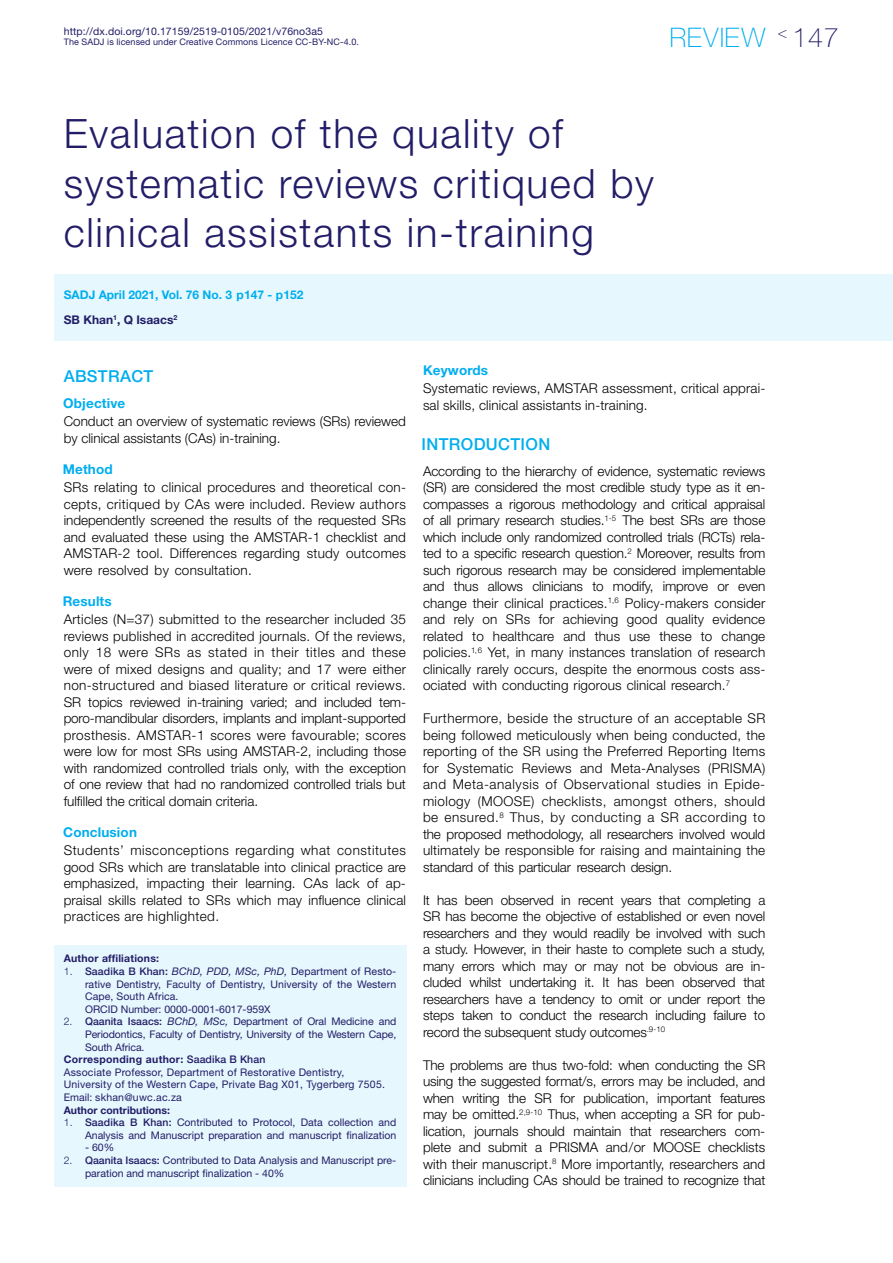
<style>
.page{position:relative;width:893px;height:1263px;background:#fff}
.page>*{position:absolute;margin:0;border:0;box-sizing:border-box;transform-origin:0 0}
.Title_RC_74_9{font:300 40.5px/49.5px "Helvetica Neue LT Std";letter-spacing:.04em;color:#221d67}
.t1{font:100 27px "Helvetica Neue LT Std";letter-spacing:.025em;color:#00aeef}
.Text_Header_RC_74_5{font:500 16.5px "Helvetica Neue LT Std";letter-spacing:.02em;color:#00aeef}
.Text_Body_RC_74_5{font:300 13.5px/16.5px "Helvetica Neue LT Std";color:#000;text-align:justify}
.Text_SubHeader_RC_74{font:700 13.5px "Helvetica Neue LT Std";letter-spacing:.01em;color:#00aeef}
.Article_JournalName{font:700 12px "Helvetica Neue LT Std";color:#00aeef}
.Article_AuthorName{font:700 12px "Helvetica Neue LT Std";color:#221d67}
.AuthorAffiliations_R{font:10.5px/12.6px "Helvetica Neue LT Std";color:#221d67;text-align:justify}
.AuthorAffiliations_R-2{font:10.5px "Helvetica Neue LT Std";letter-spacing:.02em;color:#221d67}
.AuthorAffiliations_R-3{font:700 10.5px "Helvetica Neue LT Std";letter-spacing:.02em;color:#221d67}
.Header_WebNumber{font:10.5px "Helvetica Neue LT Std";letter-spacing:.01em;color:#221d67}
.AuthorAffiliations_R-4{font:700 10.5px "Helvetica Neue LT Std";color:#221d67}
.Header_WebNumber-2{font:9px "Helvetica Neue LT Std";letter-spacing:.01em;color:#221d67}
.s1{color:#221d67}
.s2{font-weight:300}
.s3{font-weight:500}
.s4{font-style:italic}
</style>
<div class="page">
<div style="left:54px;top:945px;width:352px;height:241px;background:#e6f7fd"></div>
<div style="left:54px;top:274px;width:839px;height:66px;background:#e6f7fd"></div>
<p class="Header_WebNumber" style="left:64px;top:25px;width:261px">http://dx.doi.org/10.17159/2519-0105/2021/v76no3a5</p>
<p class="Header_WebNumber-2" style="left:64px;top:37px;width:297px">The SADJ is licensed under Creative Commons Licence CC-BY-NC-4.0.</p>
<h2 class="t1" style="left:670px;top:22px;width:171px">REVIEW <sup>&lt;</sup> <span class="s1">147</span></h2>
<p class="Title_RC_74_9" style="left:64px;top:108px;width:592px">Evaluation of the quality of systematic reviews critiqued by clinical assistants in-training</p>
<p class="Article_JournalName" style="left:64px;top:287px;width:241px">SADJ April 2021, Vol. 76 No. 3 p147 - p152</p>
<p class="Article_AuthorName" style="left:64px;top:312px;width:115px">SB Khan<sup>1</sup>, Q Isaacs<sup>2</sup></p>
<p class="Text_Header_RC_74_5" style="left:64px;top:366px;width:91px">ABSTRACT</p>
<p class="Text_SubHeader_RC_74" style="left:63px;top:395px;width:64px">Objective</p>
<p class="Text_Body_RC_74_5" style="left:64px;top:413px;width:344px">Conduct an overview of systematic reviews (SRs) reviewed by clinical assistants (CAs) in-training.</p>
<p class="Text_Body_RC_74_5" style="left:64px;top:479px;width:344px">SRs relating to clinical procedures and theoretical con&shy;cepts, critiqued by CAs were included. Review authors independently screened the results of the requested SRs and evaluated these using the AMSTAR-1 checklist and AMSTAR-2 tool. Differences regarding study outcomes were resolved by consultation.</p>
<p class="Text_Body_RC_74_5" style="left:64px;top:611px;width:344px">Articles (N=37) submitted to the researcher included 35 reviews published in accredited journals. Of the reviews, only 18 were SRs as stated in their titles and these were of mixed designs and quality; and 17 were either non-structured and biased literature or critical reviews.<br>SR topics reviewed in-training varied; and included tem&shy;poro-mandibular disorders, implants and implant-supported prosthesis. AMSTAR-1 scores were favourable; scores were low for most SRs using AMSTAR-2, including those with randomized controlled trials only, with the exception of one review that had no randomized controlled trials but fulfilled the critical domain criteria.</p>
<p class="Text_Body_RC_74_5" style="left:64px;top:842px;width:344px">Students’ misconceptions regarding what constitutes good SRs which are translatable into clinical practice are emphasized, impacting their learning. CAs lack of ap&shy;praisal skills related to SRs which may influence clinical practices are highlighted.</p>
<p class="Text_SubHeader_RC_74" style="left:63px;top:461px;width:51px">Method</p>
<p class="Text_SubHeader_RC_74" style="left:63px;top:593px;width:51px">Results</p>
<p class="Text_SubHeader_RC_74" style="left:63px;top:824px;width:75px">Conclusion</p>
<p class="AuthorAffiliations_R-3" style="left:64px;top:952px;width:97px">Author affiliations:</p>
<p class="AuthorAffiliations_R" style="left:85px;top:965px;width:313px;text-indent:-21px"><span class="s2">1.</span> <span class="s3">Saadika B Khan:</span> <span class="s4">BChD, PDD, MSc, PhD,</span> Department of Resto&shy;rative Dentistry, Faculty of Dentistry, University of the Western Cape, South Africa.</p>
<p class="AuthorAffiliations_R" style="left:85px;top:1003px;width:187px">ORCID Number: 0000-0001-6017-959X</p>
<p class="AuthorAffiliations_R" style="left:85px;top:1015px;width:313px;text-indent:-21px"><span class="s2">2.</span> <span class="s3">Qaanita Isaacs:</span> <span class="s4">BChD, MSc,</span> Department of Oral Medicine and Periodontics, Faculty of Dentistry, University of the Western Cape, South Africa.</p>
<p class="AuthorAffiliations_R-3" style="left:64px;top:1053px;width:203px">Corresponding author: <span class="s3">Saadika B Khan</span></p>
<p class="AuthorAffiliations_R-2" style="left:64px;top:1066px;width:282px">Associate Professor, Department of Restorative Dentistry,</p>
<p class="AuthorAffiliations_R-2" style="left:64px;top:1078px;width:323px">University of the Western Cape, Private Bag X01, Tygerberg 7505.</p>
<p class="AuthorAffiliations_R-2" style="left:64px;top:1091px;width:120px">Email: skhan@uwc.ac.za</p>
<p class="AuthorAffiliations_R-4" style="left:64px;top:1103px;width:108px">Author contributions:</p>
<p class="AuthorAffiliations_R" style="left:64px;top:1116px;width:334px;text-align:right"><span class="s2">1.</span> <span class="s3">Saadika B Khan:</span> Contributed to Protocol, Data collection and<br>Analysis and Manuscript preparation and manuscript finalization</p>
<p class="AuthorAffiliations_R" style="left:85px;top:1141px;width:31px">- 60%</p>
<p class="AuthorAffiliations_R" style="left:85px;top:1154px;width:313px;text-indent:-21px"><span class="s2">2.</span> <span class="s3">Qaanita Isaacs:</span> Contributed to Data Analysis and Manuscript pre&shy;paration and manuscript finalization - 40%</p>
<p class="Text_SubHeader_RC_74" style="left:423px;top:362px;width:67px">Keywords</p>
<p class="Text_Body_RC_74_5" style="left:423px;top:380px;width:344px">Systematic reviews, AMSTAR assessment, critical apprai&shy;sal skills, clinical assistants in-training.</p>
<p class="Text_Header_RC_74_5" style="left:422px;top:434px;width:130px">INTRODUCTION</p>
<p class="Text_Body_RC_74_5" style="left:423px;top:462px;width:344px">According to the hierarchy of evidence, systematic reviews (SR) are considered the most credible study type as it en&shy;compasses a rigorous methodology and critical appraisal of all primary research studies.<sup>1-5</sup> The best SRs are those which include only randomized controlled trials (RCTs) rela&shy;ted to a specific research question.<sup>2</sup> Moreover, results from such rigorous research may be considered implementable and thus allows clinicians to modify, improve or even change their clinical practices.<sup>1,6</sup> Policy-makers consider and rely on SRs for achieving good quality evidence related to healthcare and thus use these to change policies.<sup>1,6</sup> Yet, in many instances translation of research clinically rarely occurs, despite the enormous costs ass&shy;ociated with conducting rigorous clinical research.<sup>7</sup></p>
<p class="Text_Body_RC_74_5" style="left:423px;top:710px;width:344px">Furthermore, beside the structure of an acceptable SR being followed meticulously when being conducted, the reporting of the SR using the Preferred Reporting Items for Systematic Reviews and Meta-Analyses (PRISMA) and Meta-analysis of Observational studies in Epide&shy;miology (MOOSE) checklists, amongst others, should be ensured.<sup>8</sup> Thus, by conducting a SR according to the proposed methodology, all researchers involved would ultimately be responsible for raising and maintaining the standard of this particular research design.</p>
<p class="Text_Body_RC_74_5" style="left:423px;top:891px;width:344px">It has been observed in recent years that completing a SR has become the objective of established or even novel researchers and they would readily be involved with such a study. However, in their haste to complete such a study, many errors which may or may not be obvious are in&shy;cluded whilst undertaking it. It has been observed that researchers have a tendency to omit or under report the steps taken to conduct the research including failure to record the subsequent study outcomes<sup>.9-10</sup></p>
<p class="Text_Body_RC_74_5" style="left:423px;top:1056px;width:344px">The problems are thus two-fold: when conducting the SR using the suggested format/s, errors may be included, and when writing the SR for publication, important features may be omitted.<sup>2,9-10</sup> Thus, when accepting a SR for pub&shy;lication, journals should maintain that researchers com&shy;plete and submit a PRISMA and/or MOOSE checklists with their manuscript.<sup>8</sup> More importantly, researchers and clinicians including CAs should be trained to recognize that</p>
</div>
